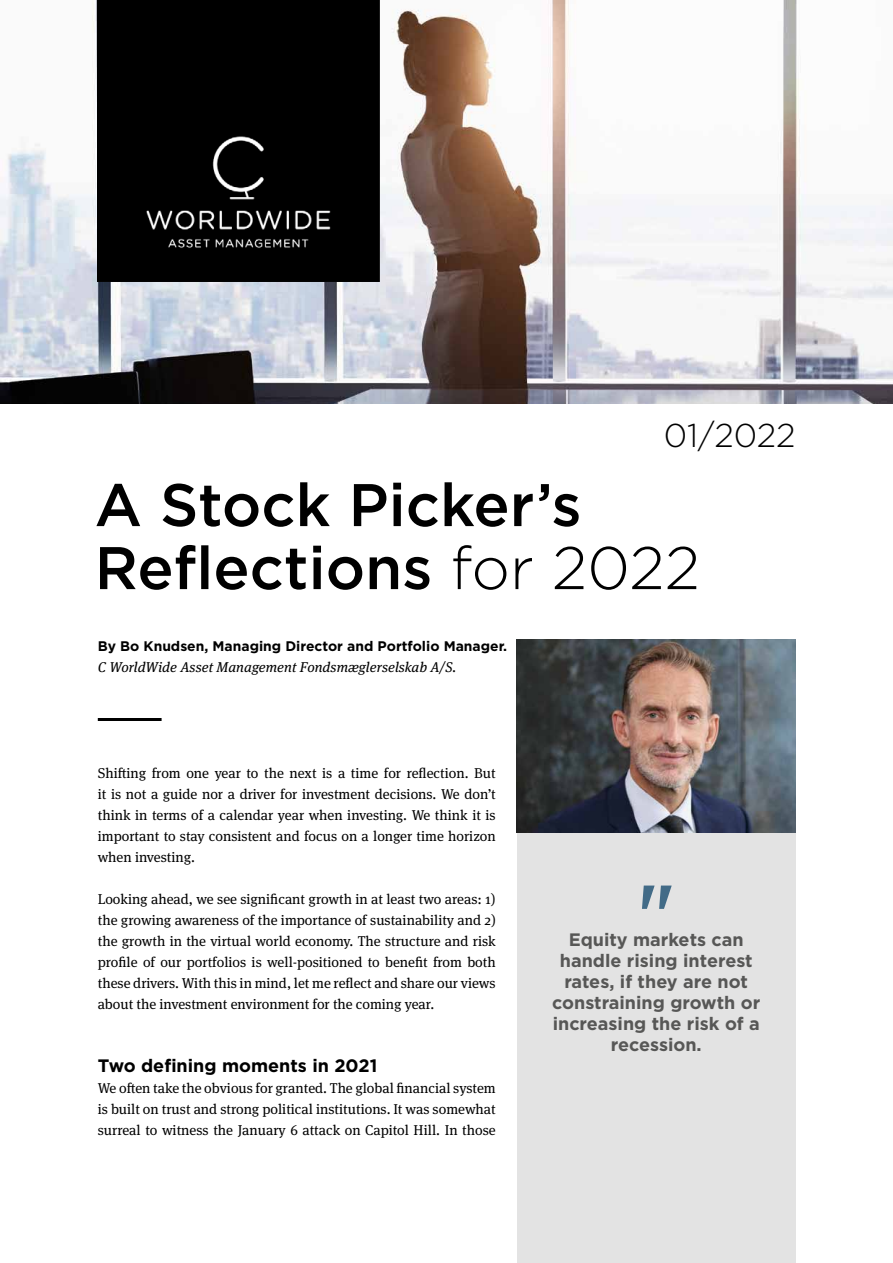
<style>
.page{position:relative;width:893px;height:1263px;background:#fff}
.page>*{position:absolute;margin:0;border:0;box-sizing:border-box;transform-origin:0 0}
.t1{font:500 78px "Gotham";color:#426b87}
.t2{font:500 60px/63px "Gotham";color:#000}
.t3{font:300 33px "Gotham";letter-spacing:-.005em;color:#000}
.t4{font:700 18px/21px "Gotham";color:#575756;text-align:center}
.t5{font:700 18px "Gotham";color:#000}
.t6{font:14.25px/21px "Meta Serif Pro";color:#000;text-align:justify}
.t7{font:italic 14.25px "Meta Serif Pro";letter-spacing:.005em;color:#000}
.t8{font:700 13.8px "Gotham";color:#000}
.s1{font-weight:300}
</style>
<div class="page">
<img style="left:0;top:0;width:893px;height:404px">
<div style="left:517px;top:833px;width:279px;height:430px;background:#e3e3e3"></div>
<img style="left:517px;top:639px;width:279px;height:194px">
<div style="left:98px;top:0;width:281px;height:282px;background:#000"></div>
<hr style="left:98px;top:718px;width:64px;height:3px;background:#000">
<h3 class="t3" style="left:664px;top:415px;width:133px">01/2022</h3>
<h2 class="t2" style="left:95px;top:473px;width:607px">A Stock Picker’s<br>Reflections <span class="s1">for 2022</span></h2>
<p class="t8" style="left:98px;top:637px;width:411px">By Bo Knudsen, Managing Director and Portfolio Manager.</p>
<p class="t7" style="left:98px;top:657px;width:360px">C WorldWide Asset Management Fondsmæglerselskab A/S.</p>
<p class="t6" style="left:98px;top:762px;width:399px">Shifting from one year to the next is a time for reflection. But it is not a guide nor a driver for investment decisions. We don’t think in terms of a calendar year when investing. We think it is important to stay consistent and focus on a longer time horizon when investing.</p>
<p class="t6" style="left:98px;top:888px;width:399px">Looking ahead, we see significant growth in at least two areas: 1) the growing awareness of the importance of sustainability and 2) the growth in the virtual world economy. The structure and risk profile of our portfolios is well-positioned to benefit from both these drivers. With this in mind, let me reflect and share our views about the investment environment for the coming year.</p>
<p class="t5" style="left:98px;top:1054px;width:281px">Two defining moments in 2021</p>
<p class="t6" style="left:98px;top:1077px;width:399px">We often take the obvious for granted. The global financial system is built on trust and strong political institutions. It was somewhat surreal to witness the January 6 attack on Capitol Hill. In those</p>
<h1 class="t1" style="left:637px;top:861px;width:39px">"</h1>
<p class="t4" style="left:569px;top:929px;width:176px">Equity markets can</p>
<p class="t4" style="left:552px;top:950px;width:210px">handle rising interest rates, if they are not constraining growth or increasing the risk of a recession.</p>
</div>
